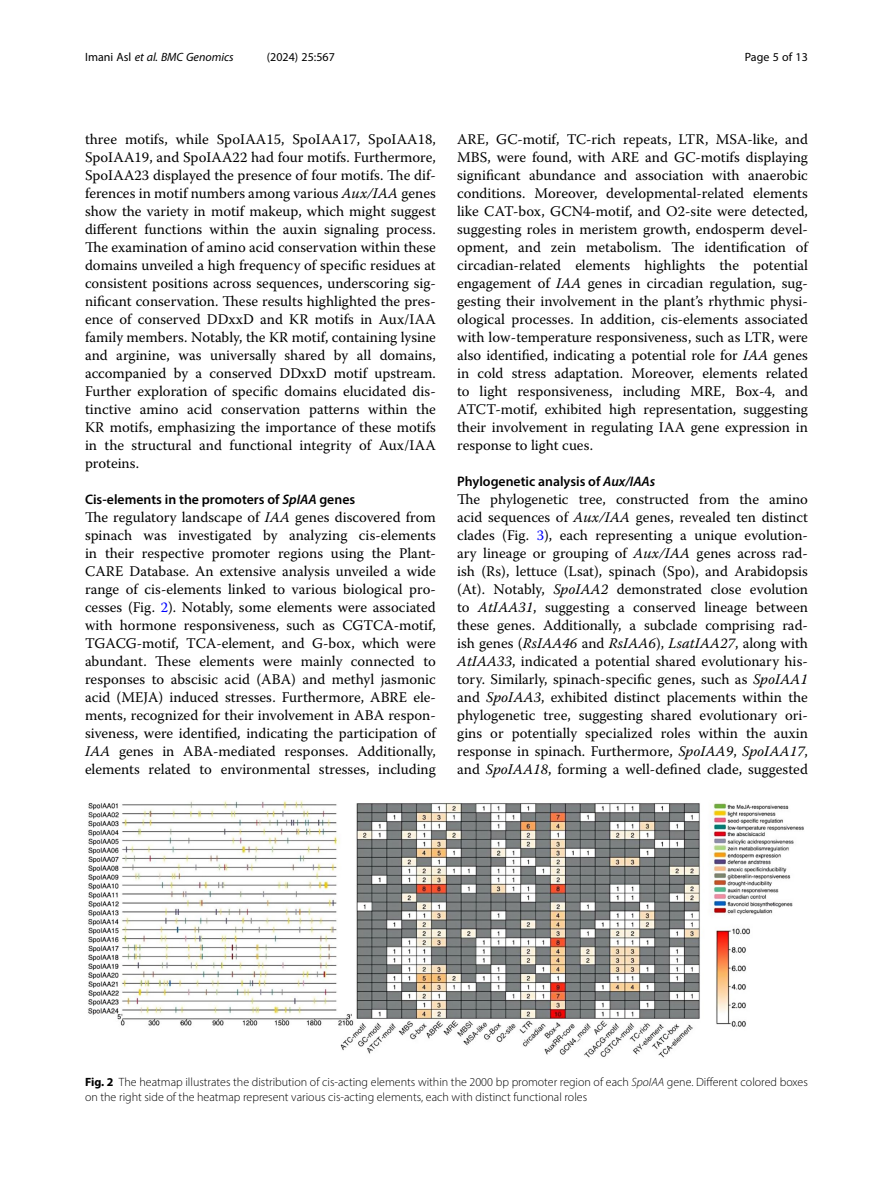
<style>
.page{position:relative;width:893px;height:1191px;background:#fff}
.page>*{position:absolute;margin:0;border:0;box-sizing:border-box;transform-origin:0 0}
.Body_Text{font:14.7px/18px "Warnock Pro";color:#000;text-align:justify}
.Body_Text_Indent{font:14.7px/18px "Warnock Pro";color:#000;text-align:justify}
.Head_2{font:600 13.8px "Myriad Pro";color:#000}
.Figure_Caption{font:300 12px/15px "Myriad Pro";color:#000}
.t1{font:italic 12px "Myriad Pro";color:#000}
.t2{font:12px "Myriad Pro";color:#000}
.s1{font-style:normal}
.s2{font-style:italic}
.s3{color:#00f}
.s4{font-weight:700}
</style>
<div class="page">
<img style="left:88px;top:800px;width:716px;height:258px">
<p class="t1" style="left:85px;top:50px;width:150px"><span class="s1">Imani Asl</span> et al. BMC Genomics</p>
<p class="t2" style="left:267px;top:50px;width:70px">(2024) 25:567</p>
<p class="t2" style="left:745px;top:50px;width:65px">Page 5 of 13</p>
<p class="Body_Text_Indent" style="left:85px;top:130px;width:352px">three motifs, while SpoIAA15, SpoIAA17, SpoIAA18, SpoIAA19, and SpoIAA22 had four motifs. Furthermore, SpoIAA23 displayed the presence of four motifs. The dif&shy;ferences in motif numbers among various <span class="s2">Aux/IAA</span> genes show the variety in motif makeup, which might suggest different functions within the auxin signaling process.<br>The examination of amino acid conservation within these domains unveiled a high frequency of specific residues at consistent positions across sequences, underscoring sig&shy;nificant conservation. These results highlighted the pres&shy;ence of conserved DDxxD and KR motifs in Aux/IAA family members. Notably, the KR motif, containing lysine and arginine, was universally shared by all domains, accompanied by a conserved DDxxD motif upstream.<br>Further exploration of specific domains elucidated dis&shy;tinctive amino acid conservation patterns within the KR motifs, emphasizing the importance of these motifs in the structural and functional integrity of Aux/IAA proteins.</p>
<p class="Head_2" style="left:85px;top:491px;width:272px">Cis-elements in the promoters of <span class="s2">SpIAA</span> genes</p>
<p class="Body_Text" style="left:85px;top:508px;width:352px">The regulatory landscape of <span class="s2">IAA</span> genes discovered from spinach was investigated by analyzing cis-elements in their respective promoter regions using the Plant-CARE Database. An extensive analysis unveiled a wide range of cis-elements linked to various biological pro&shy;cesses (Fig. <span class="s3">2</span>). Notably, some elements were associated with hormone responsiveness, such as CGTCA-motif, TGACG-motif, TCA-element, and G-box, which were abundant. These elements were mainly connected to responses to abscisic acid (ABA) and methyl jasmonic acid (MEJA) induced stresses. Furthermore, ABRE ele&shy;ments, recognized for their involvement in ABA respon&shy;siveness, were identified, indicating the participation of <span class="s2">IAA</span> genes in ABA-mediated responses. Additionally, elements related to environmental stresses, including</p>
<p class="Body_Text" style="left:457px;top:130px;width:352px">ARE, GC-motif, TC-rich repeats, LTR, MSA-like, and MBS, were found, with ARE and GC-motifs displaying significant abundance and association with anaerobic conditions. Moreover, developmental-related elements like CAT-box, GCN4-motif, and O2-site were detected, suggesting roles in meristem growth, endosperm devel&shy;opment, and zein metabolism. The identification of circadian-related elements highlights the potential engagement of <span class="s2">IAA</span> genes in circadian regulation, sug&shy;gesting their involvement in the plant’s rhythmic physi&shy;ological processes. In addition, cis-elements associated with low-temperature responsiveness, such as LTR, were also identified, indicating a potential role for <span class="s2">IAA</span> genes in cold stress adaptation. Moreover, elements related to light responsiveness, including MRE, Box-4, and ATCT-motif, exhibited high representation, suggesting their involvement in regulating IAA gene expression in response to light cues.</p>
<p class="Head_2" style="left:457px;top:473px;width:200px">Phylogenetic analysis of <span class="s2">Aux/IAAs</span></p>
<p class="Body_Text" style="left:457px;top:490px;width:352px">The phylogenetic tree, constructed from the amino acid sequences of <span class="s2">Aux/IAA</span> genes, revealed ten distinct clades (Fig. <span class="s3">3</span>), each representing a unique evolution&shy;ary lineage or grouping of <span class="s2">Aux/IAA</span> genes across rad&shy;ish (Rs), lettuce (Lsat), spinach (Spo), and Arabidopsis (At). Notably, <span class="s2">SpoIAA2</span> demonstrated close evolution to <span class="s2">AtIAA31</span>, suggesting a conserved lineage between these genes. Additionally, a subclade comprising rad&shy;ish genes (<span class="s2">RsIAA46</span> and <span class="s2">RsIAA6</span>), <span class="s2">LsatIAA27</span>, along with <span class="s2">AtIAA33</span>, indicated a potential shared evolutionary his&shy;tory. Similarly, spinach-specific genes, such as <span class="s2">SpoIAA1 </span>and <span class="s2">SpoIAA3</span>, exhibited distinct placements within the phylogenetic tree, suggesting shared evolutionary ori&shy;gins or potentially specialized roles within the auxin response in spinach. Furthermore, <span class="s2">SpoIAA9</span>, <span class="s2">SpoIAA17</span>, and <span class="s2">SpoIAA18</span>, forming a well-defined clade, suggested</p>
<p class="Figure_Caption" style="left:85px;top:1074px;width:724px"><span class="s4">Fig. 2</span> The heatmap illustrates the distribution of cis-acting elements within the 2000 bp promoter region of each <span class="s2">SpoIAA</span> gene. Different colored boxes on the right side of the heatmap represent various cis-acting elements, each with distinct functional roles</p>
</div>
